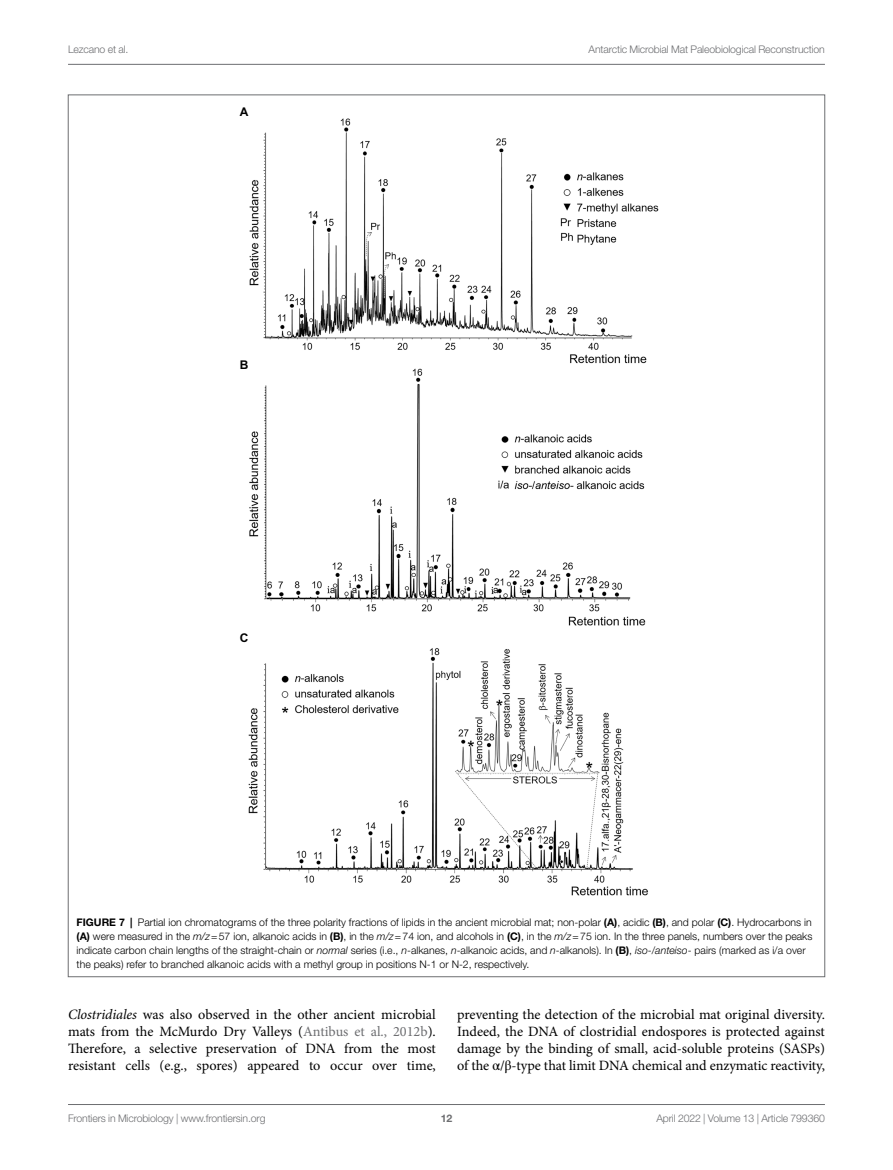
<style>
.page{position:relative;width:893px;height:1170px;background:#fff}
.page>*{position:absolute;margin:0;border:0;box-sizing:border-box;transform-origin:0 0}
.TEXT_FLUSH{font:14.25px/17.2px "Minion Pro";letter-spacing:-.005em;color:#000;text-align:justify}
.t1{font:700 12px "Arial";color:#000}
.FIG_LEG{font:300 10.5px/14.2px "Helvetica Neue LT Std";color:#000}
.t2{font:300 10.5px "Helvetica Neue LT Std";letter-spacing:-.015em;color:#6d6e71}
.t3{font:700 10.5px "Helvetica Neue LT Std";color:#6d6e71}
.s1{font-weight:700}
.s2{font-style:italic}
.s3{color:#6d6e71}
.s4{font-family:"STIX General"}
</style>
<div class="page">
<hr style="left:68px;top:64px;width:757px;height:1px;background:#6d6e71">
<hr style="left:68px;top:1104px;width:757px;height:1px;background:#6d6e71">
<img style="left:248px;top:118px;width:411px;height:778px">
<p class="t2" style="left:68px;top:42px;width:62px">Lezcano et al.</p>
<p class="t2" style="left:589px;top:42px;width:238px">Antarctic Microbial Mat Paleobiological Reconstruction</p>
<p class="t1" style="left:240px;top:104px;width:10px">A</p>
<p class="t1" style="left:240px;top:356px;width:10px">B</p>
<p class="t1" style="left:240px;top:629px;width:10px">C</p>
<p class="FIG_LEG" style="left:77px;top:914px;width:737px"><span class="s1">FIGURE 7 |</span> Partial ion chromatograms of the three polarity fractions of lipids in the ancient microbial mat; non-polar <span class="s1">(A)</span>, acidic <span class="s1">(B)</span>, and polar <span class="s1">(C)</span>. Hydrocarbons in <span class="s1">(A)</span> were measured in the <span class="s2">m/z</span>=57 ion, alkanoic acids in <span class="s1">(B)</span>, in the <span class="s2">m/z</span>=74 ion, and alcohols in <span class="s1">(C)</span>, in the <span class="s2">m/z</span>=75 ion. In the three panels, numbers over the peaks indicate carbon chain lengths of the straight-chain or <span class="s2">normal</span> series (i.e., <span class="s2">n</span>-alkanes, <span class="s2">n</span>-alkanoic acids, and <span class="s2">n</span>-alkanols). In <span class="s1">(B)</span>, <span class="s2">iso</span>-/<span class="s2">anteiso</span>- pairs (marked as i/a over the peaks) refer to branched alkanoic acids with a methyl group in positions N-1 or N-2, respectively.</p>
<p class="TEXT_FLUSH" style="left:68px;top:1005px;width:369px"><span class="s2">Clostridiales</span> was also observed in the other ancient microbial mats from the McMurdo Dry Valleys (<span class="s3">Antibus et al., 2012b</span>).<br>Therefore, a selective preservation of DNA from the most resistant cells (e.g., spores) appeared to occur over time,</p>
<p class="TEXT_FLUSH" style="left:457px;top:1005px;width:369px">preventing the detection of the microbial mat original diversity.<br>Indeed, the DNA of clostridial endospores is protected against damage by the binding of small, acid-soluble proteins (SASPs) of the <span class="s4">α</span>/<span class="s4">β</span>-type that limit DNA chemical and enzymatic reactivity,</p>
<p class="t2" style="left:68px;top:1111px;width:199px">Frontiers in Microbiology | www.frontiersin.org</p>
<p class="t3" style="left:441px;top:1111px;width:13px">12</p>
<p class="t2" style="left:656px;top:1111px;width:170px">April 2022 | Volume 13 | Article 799360</p>
</div>
